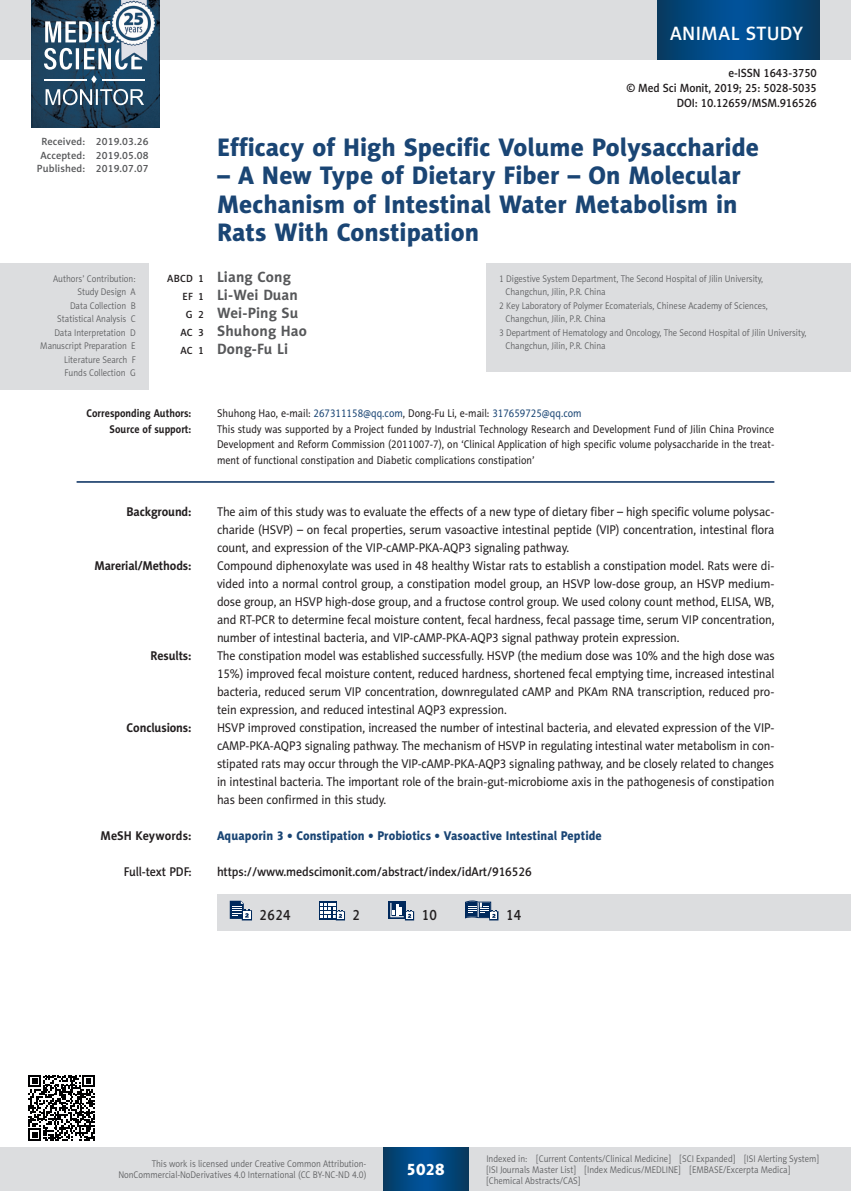
<style>
.page{position:relative;width:851px;height:1191px;background:#fff}
.page>*{position:absolute;margin:0;border:0;box-sizing:border-box;transform-origin:0 0}
.MSM_Tytul{font:25.5px/28.5px "Naomi Sans EFN Heavy";color:#1a4574;text-align:justify}
.t1{font:19.5px "Naomi Sans EFN Medium";letter-spacing:.015em;color:#fff}
.t2{font:16.5px "Naomi Sans EFN Heavy";color:#fff}
.MSM_Autorzy{font:700 15px "Naomi Sans EFN";letter-spacing:.01em;color:#57585a}
.MSM_dane{font:15px "Naomi Sans EFN Medium";letter-spacing:.03em;color:#231f20;scale:.9 1}
.MSM_Summary_body{font:12.75px/18px "Naomi Sans EFN";letter-spacing:-.01em;color:#231f20;text-align:justify;scale:.95 1}
.MSM_full_text_pdf{font:12.75px "Naomi Sans EFN Medium";letter-spacing:-.01em;color:#231f20;scale:.95 1}
.MSM_keywords{font:12.75px "Naomi Sans EFN Heavy";letter-spacing:.005em;color:#1a4574;scale:.95 1}
.MSM_Summary_body-2{font:700 12.75px "Naomi Sans EFN";letter-spacing:-.01em;color:#231f20;scale:.95 1}
.MSM_keywords-2{font:700 12.75px "Naomi Sans EFN";letter-spacing:.005em;color:#231f20;scale:.95 1}
.MSM_full_text_pdf-2{font:12px "Naomi Sans EFN Medium";letter-spacing:-.01em;color:#231f20;scale:.95 1}
.MSM_Support{font:11.25px/15.8px "Naomi Sans EFN";color:#231f20;text-align:justify;scale:.9 1}
.MSM_Adres{font:11.25px "Naomi Sans EFN";color:#231f20;scale:.9 1}
.MSM_Adres-2{font:700 11.25px "Naomi Sans EFN";color:#231f20;scale:.9 1}
.MSM_Support-2{font:700 11.25px "Naomi Sans EFN";color:#231f20;scale:.9 1}
.t3{font:10.5px "Naomi Sans EFN Medium";letter-spacing:.01em;color:#57585a}
.MSM_pagina_sygnatura{font:9.75px/11.2px "Naomi Sans EFN Light";color:#57585a;scale:.9 1}
.MSM_Afiliacja{font:9.75px/13.5px "Naomi Sans EFN Light";color:#57585a;scale:.9 1}
.s1{font-family:"Naomi Sans EFN Medium";font-weight:400;font-size:10.5px;color:#231f20}
.s2{color:#1a4574}
</style>
<div class="page">
<div style="left:217px;top:894px;width:633px;height:36px;background:#dcdddf"></div>
<svg style="left:230px;top:900px;width:22px;height:20px"></svg>
<div style="left:319px;top:901px;width:17px;height:18px;background:#00295c"></div>
<svg style="left:320px;top:902px;width:25px;height:18px"></svg>
<div style="left:388px;top:901px;width:18px;height:18px;background:#00295c"></div>
<svg style="left:390px;top:903px;width:24px;height:17px"></svg>
<svg style="left:465px;top:900px;width:33px;height:20px"></svg>
<hr style="left:77px;top:481px;width:697px;height:2px;background:#00295c">
<div style="left:0;top:264px;width:148px;height:126px;background:#dcdddf"></div>
<div style="left:486px;top:264px;width:364px;height:108px;background:#dcdddf"></div>
<svg style="left:28px;top:1075px;width:67px;height:66px"></svg>
<hr style="left:850px;top:0;width:1px;height:60px;background:#dcdddf">
<div style="left:0;top:1148px;width:850px;height:43px;background:#dcdddf"></div>
<svg style="left:383px;top:1147px;width:85px;height:43px;background:#02477e"></svg>
<div style="left:0;top:0;width:850px;height:60px;background:#dcdddf"></div>
<img style="left:32px;top:0;width:127px;height:128px">
<img style="left:44px;top:21px;width:100px;height:49px">
<img style="left:45px;top:79px;width:41px;height:1px">
<img style="left:103px;top:79px;width:41px;height:1px">
<svg style="left:91px;top:75px;width:6px;height:8px"></svg>
<img style="left:46px;top:89px;width:98px;height:16px">
<svg style="left:657px;top:0;width:162px;height:60px;background:#02477e"></svg>
<h2 class="t1" style="left:670px;top:22px;width:134px">ANIMAL STUDY</h2>
<p class="t3" style="left:41px;top:136px;width:109px">Received: 2019.03.26</p>
<p class="t3" style="left:40px;top:149px;width:110px">Accepted: 2019.05.08</p>
<p class="t3" style="left:37px;top:163px;width:113px">Published: 2019.07.07</p>
<p class="MSM_pagina_sygnatura" style="left:53px;top:273px;width:93px">Authors’ Contribution:</p>
<p class="MSM_pagina_sygnatura" style="left:77px;top:286px;width:66px">Study Design A</p>
<p class="MSM_pagina_sygnatura" style="left:70px;top:300px;width:74px">Data Collection B</p>
<p class="MSM_pagina_sygnatura" style="left:57px;top:313px;width:89px">Statistical Analysis C</p>
<p class="MSM_pagina_sygnatura" style="left:54px;top:327px;width:92px">Data Interpretation D</p>
<p class="MSM_pagina_sygnatura" style="left:40px;top:340px;width:107px">Manuscript Preparation E</p>
<p class="MSM_pagina_sygnatura" style="left:64px;top:354px;width:81px">Literature Search F</p>
<p class="MSM_pagina_sygnatura" style="left:65px;top:367px;width:80px">Funds Collection G</p>
<p class="MSM_full_text_pdf-2" style="left:728px;top:66px;width:95px">e-ISSN 1643-3750</p>
<p class="MSM_full_text_pdf-2" style="left:626px;top:81px;width:202px">© Med Sci Monit, 2019; 25: 5028-5035</p>
<p class="MSM_full_text_pdf-2" style="left:676px;top:96px;width:149px">DOI: 10.12659/MSM.916526</p>
<p class="MSM_Tytul" style="left:217px;top:132px;width:543px">Efficacy of High Specific Volume Polysaccharide</p>
<p class="MSM_Tytul" style="left:217px;top:161px;width:525px">– A New Type of Dietary Fiber – On Molecular Mechanism of Intestinal Water Metabolism in Rats With Constipation</p>
<p class="MSM_Autorzy" style="left:167px;top:268px;width:125px"><span class="s1">ABCD 1</span> Liang Cong</p>
<p class="MSM_Autorzy" style="left:182px;top:286px;width:117px"><span class="s1">EF 1</span> Li-Wei Duan</p>
<p class="MSM_Autorzy" style="left:186px;top:304px;width:114px"><span class="s1">G 2</span> Wei-Ping Su</p>
<p class="MSM_Autorzy" style="left:180px;top:322px;width:128px"><span class="s1">AC 3</span> Shuhong Hao</p>
<p class="MSM_Autorzy" style="left:180px;top:340px;width:109px"><span class="s1">AC 1</span> Dong-Fu Li</p>
<p class="MSM_Afiliacja" style="left:505px;top:272px;width:288px;text-indent:-6px">1 Digestive System Department, The Second Hospital of Jilin University,<br>Changchun, Jilin, P.R. China</p>
<p class="MSM_Afiliacja" style="left:505px;top:299px;width:293px;text-indent:-6px">2 Key Laboratory of Polymer Ecomaterials, Chinese Academy of Sciences,<br>Changchun, Jilin, P.R. China</p>
<p class="MSM_Afiliacja" style="left:505px;top:326px;width:336px;text-indent:-6px">3 Department of Hematology and Oncology, The Second Hospital of Jilin University,<br>Changchun, Jilin, P.R. China</p>
<p class="MSM_Adres-2" style="left:86px;top:406px;width:118px">Corresponding Authors:</p>
<p class="MSM_Adres" style="left:217px;top:406px;width:406px">Shuhong Hao, e-mail: <span class="s2">267311158@qq.com</span>, Dong-Fu Li, e-mail: <span class="s2">317659725@qq.com</span></p>
<p class="MSM_Support-2" style="left:110px;top:422px;width:92px">Source of support:</p>
<p class="MSM_Support" style="left:217px;top:421px;width:620px">This study was supported by a Project funded by Industrial Technology Research and Development Fund of Jilin China Province Development and Reform Commission (2011007-7), on ‘Clinical Application of high specific volume polysaccharide in the treat&shy;ment of functional constipation and Diabetic complications constipation’</p>
<p class="MSM_Summary_body-2" style="left:126px;top:504px;width:70px">Background:</p>
<p class="MSM_Summary_body" style="left:217px;top:503px;width:588px">The aim of this study was to evaluate the effects of a new type of dietary fiber – high specific volume polysac&shy;charide (HSVP) – on fecal properties, serum vasoactive intestinal peptide (VIP) concentration, intestinal flora count, and expression of the VIP-cAMP-PKA-AQP3 signaling pathway.</p>
<p class="MSM_Summary_body-2" style="left:94px;top:558px;width:104px">Marerial/Methods:</p>
<p class="MSM_Summary_body" style="left:217px;top:557px;width:588px">Compound diphenoxylate was used in 48 healthy Wistar rats to establish a constipation model. Rats were di&shy;vided into a normal control group, a constipation model group, an HSVP low-dose group, an HSVP medium&shy;dose group, an HSVP high-dose group, and a fructose control group. We used colony count method, ELISA, WB, and RT-PCR to determine fecal moisture content, fecal hardness, fecal passage time, serum VIP concentration, number of intestinal bacteria, and VIP-cAMP-PKA-AQP3 signal pathway protein expression.</p>
<p class="MSM_Summary_body-2" style="left:150px;top:648px;width:45px">Results:</p>
<p class="MSM_Summary_body" style="left:217px;top:647px;width:588px">The constipation model was established successfully. HSVP (the medium dose was 10% and the high dose was 15%) improved fecal moisture content, reduced hardness, shortened fecal emptying time, increased intestinal bacteria, reduced serum VIP concentration, downregulated cAMP and PKAm RNA transcription, reduced pro&shy;tein expression, and reduced intestinal AQP3 expression.</p>
<p class="MSM_Summary_body-2" style="left:127px;top:720px;width:70px">Conclusions:</p>
<p class="MSM_Summary_body" style="left:217px;top:719px;width:588px">HSVP improved constipation, increased the number of intestinal bacteria, and elevated expression of the VIP&shy;cAMP-PKA-AQP3 signaling pathway. The mechanism of HSVP in regulating intestinal water metabolism in con&shy;stipated rats may occur through the VIP-cAMP-PKA-AQP3 signaling pathway, and be closely related to changes in intestinal bacteria. The important role of the brain-gut-microbiome axis in the pathogenesis of constipation has been confirmed in this study.</p>
<p class="MSM_keywords-2" style="left:100px;top:828px;width:97px">MeSH Keywords:</p>
<p class="MSM_keywords" style="left:217px;top:828px;width:406px">Aquaporin 3 • Constipation • Probiotics • Vasoactive Intestinal Peptide</p>
<p class="MSM_full_text_pdf" style="left:124px;top:864px;width:73px">Full-text PDF:</p>
<p class="MSM_full_text_pdf" style="left:217px;top:864px;width:333px">https://www.medscimonit.com/abstract/index/idArt/916526</p>
<p class="MSM_dane" style="left:259px;top:906px;width:36px">2624</p>
<p class="MSM_dane" style="left:352px;top:906px;width:10px">2</p>
<p class="MSM_dane" style="left:421px;top:906px;width:19px">10</p>
<p class="MSM_dane" style="left:506px;top:906px;width:19px">14</p>
<p class="MSM_pagina_sygnatura" style="left:118px;top:1158px;width:277px;text-align:right">This work is licensed under Creative Common Attribution-<br>NonCommercial-NoDerivatives 4.0 International (CC BY-NC-ND 4.0)</p>
<p class="t2" style="left:406px;top:1159px;width:40px">5028</p>
<p class="MSM_pagina_sygnatura" style="left:486px;top:1152px;width:371px">Indexed in: [Current Contents/Clinical Medicine] [SCI Expanded] [ISI Alerting System] [ISI Journals Master List] [Index Medicus/MEDLINE] [EMBASE/Excerpta Medica] [Chemical Abstracts/CAS]</p>
</div>
